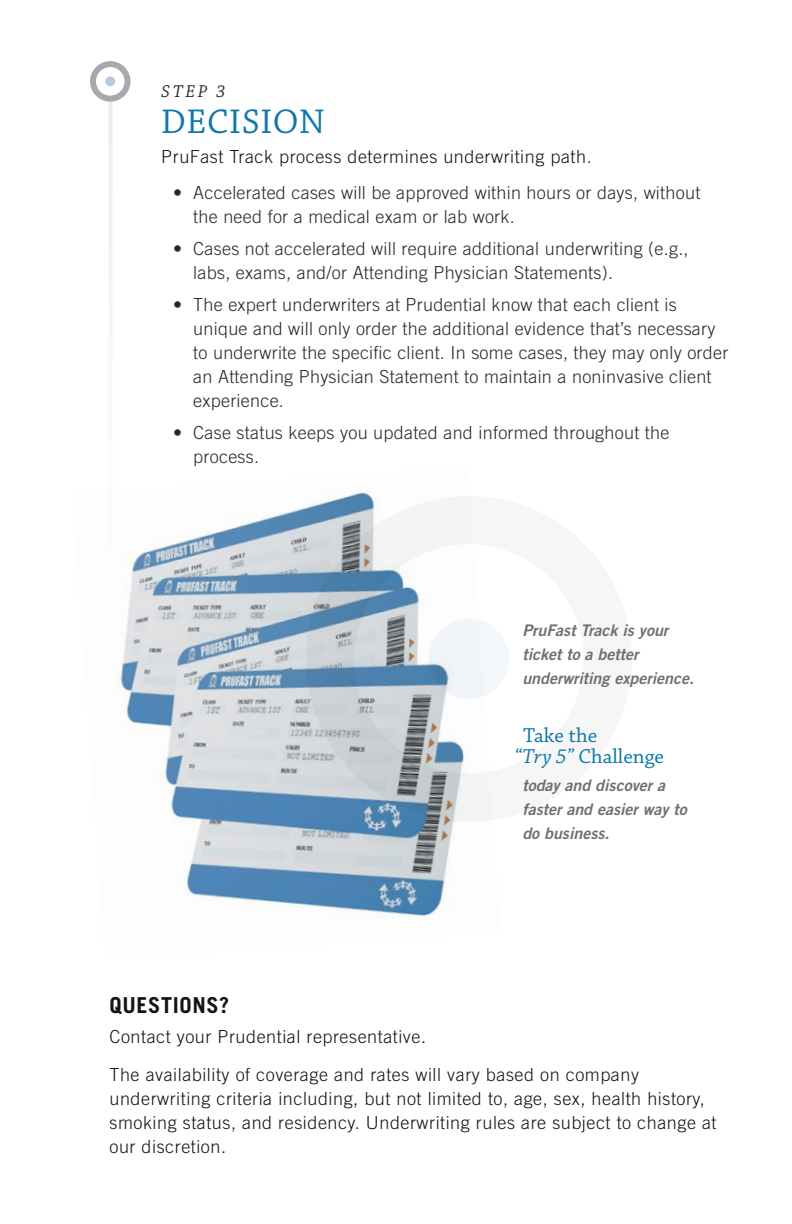
<style>
.page{position:relative;width:792px;height:1224px;background:#fff}
.page>*{position:absolute;margin:0;border:0;box-sizing:border-box;transform-origin:0 0}
.t1{font:36px "Chaparral Pro";letter-spacing:.02em;color:#0f77aa}
.t2{font:700 22px "Trade Gothic LT Std";letter-spacing:.03em;color:#141414}
.t3{font:21.2px/21.2px "Chaparral Pro";color:#0f77aa}
.t4{font:300 18px/24px "Trade Gothic LT Std";letter-spacing:.015em;color:#292829}
.t5{font:300 18px/24px "Trade Gothic LT Std";letter-spacing:.03em;color:#141414}
.t6{font:italic 18px "Chaparral Pro";color:#292829}
.t7{font:16px/24px "Trade Gothic LT Std Bd 2 Obl";color:#6f7073}
.s1{font-style:italic}
</style>
<div class="page">
<div style="left:306px;top:496px;width:326px;height:326px;border:48px solid #d1d3d4;border-radius:50%"></div>
<div style="left:429px;top:619px;width:80px;height:80px;background:#f3f6fa;border-radius:50%"></div>
<img style="left:118px;top:492px;width:383px;height:425px">
<hr style="left:108px;top:81px;width:4px;height:504px;background:#f8f8f8">
<svg style="left:93px;top:64px;width:35px;height:35px"></svg>
<div style="left:90px;top:61px;width:40px;height:41px;border:6px solid #a7a9ac;border-radius:50%"></div>
<div style="left:105px;top:76px;width:10px;height:10px;background:#b8c8e3;border-radius:50%"></div>
<p class="t6" style="left:161px;top:81px;width:66px">STEP 3</p>
<h1 class="t1" style="left:161px;top:101px;width:165px">DECISION</h1>
<p class="t5" style="left:161px;top:144px;width:432px">PruFast Track process determines underwriting path.</p>
<p class="t4" style="left:193px;top:180px;width:509px;text-indent:-20px">• Accelerated cases will be approved within hours or days, without the need for a medical exam or lab work.</p>
<p class="t4" style="left:193px;top:236px;width:497px;text-indent:-20px">• Cases not accelerated will require additional underwriting (e.g., labs, exams, and/or Attending Physician Statements).</p>
<p class="t4" style="left:193px;top:292px;width:537px;text-indent:-20px">• The expert underwriters at Prudential know that each client is unique and will only order the additional evidence that’s necessary to underwrite the specific client. In some cases, they may only order an Attending Physician Statement to maintain a noninvasive client experience.</p>
<p class="t4" style="left:193px;top:420px;width:478px;text-indent:-20px">• Case status keeps you updated and informed throughout the process.</p>
<p class="t7" style="left:522px;top:618px;width:173px">PruFast Track is your ticket to a better underwriting experience.</p>
<p class="t3" style="left:514px;top:726px;width:151px;text-indent:9px">Take the<br><span class="s1">“Try 5”</span> Challenge</p>
<p class="t7" style="left:522px;top:773px;width:166px">today and discover a faster and easier way to do business.</p>
<p class="t2" style="left:110px;top:992px;width:121px">QUESTIONS?</p>
<p class="t5" style="left:110px;top:1018px;width:531px;line-height:38px">Contact your Prudential representative.<br>The availability of coverage and rates will vary based on company</p>
<p class="t5" style="left:110px;top:1087px;width:609px">underwriting criteria including, but not limited to, age, sex, health history, smoking status, and residency. Underwriting rules are subject to change at our discretion.</p>
</div>
